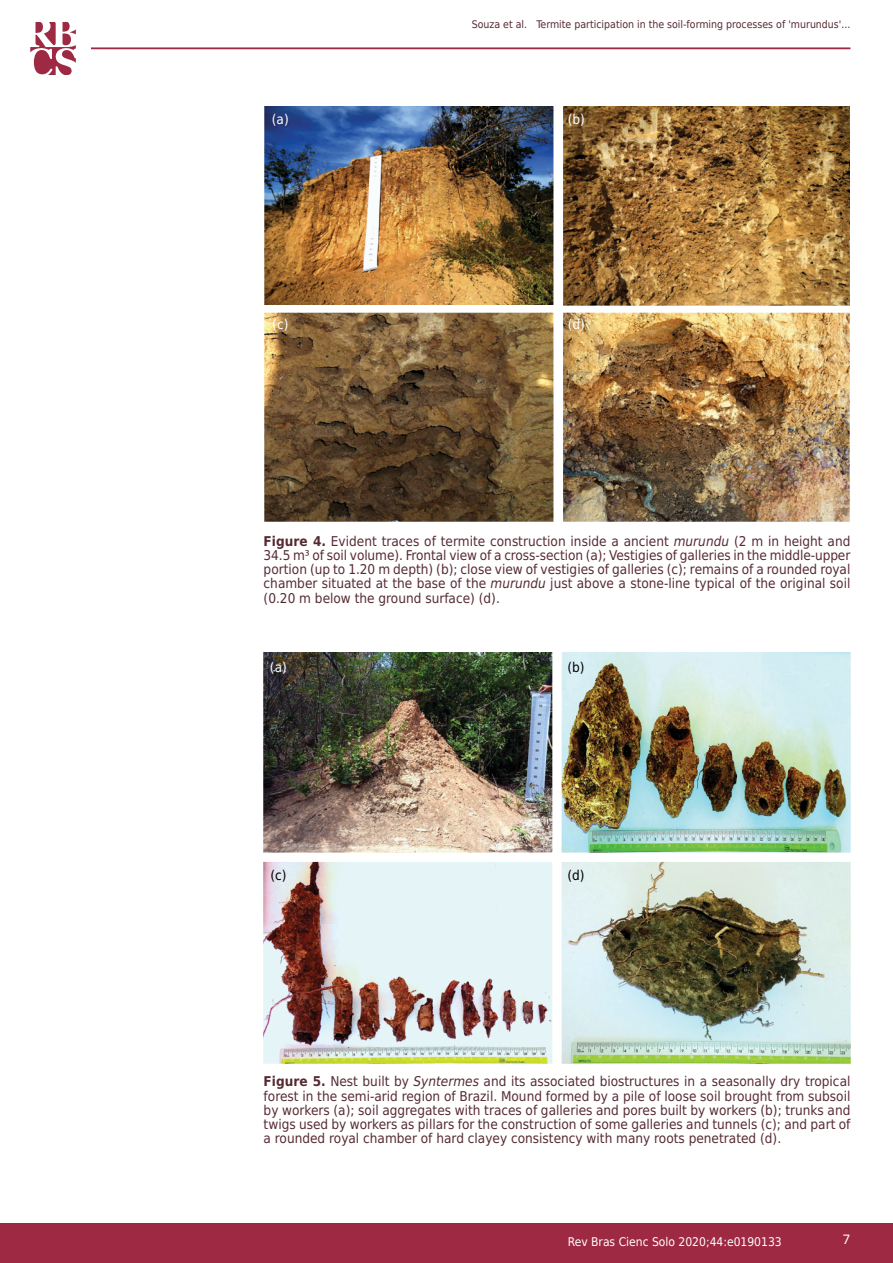
<style>
.page{position:relative;width:893px;height:1263px;background:#fff}
.page>*{position:absolute;margin:0;border:0;box-sizing:border-box;transform-origin:0 0}
.t1{font:13.5px/14.2px "DejaVu Sans Condensed";color:#562a32;text-align:justify}
.t2{font:13.5px "DejaVu Sans Condensed";color:#fff}
.t3{font:13.5px "DejaVu Sans Condensed";color:#000}
.t4{font:13.5px "Akkurat Pro";color:#fff}
.t5{font:12px "DejaVu Sans Condensed";color:#fff}
.t6{font:10.5px "DejaVu Sans Condensed";color:#562a32}
.s1{font-weight:700}
.s2{font-style:italic}
</style>
<div class="page">
<div style="left:0;top:1223px;width:893px;height:40px;background:#9e2943"></div>
<hr style="left:91px;top:47px;width:759px;height:2px;background:#9e2943">
<svg style="left:30px;top:22px;width:46px;height:52px"></svg>
<img style="left:265px;top:106px;width:584px;height:415px">
<img style="left:264px;top:653px;width:586px;height:410px">
<p class="t6" style="left:472px;top:16px;width:380px">Souza et al. Termite participation in the soil-forming processes of 'murundus'...</p>
<p class="t2" style="left:272px;top:108px;width:18px">(a)</p>
<p class="t2" style="left:568px;top:108px;width:19px">(b)</p>
<p class="t2" style="left:272px;top:313px;width:18px">(c)</p>
<p class="t2" style="left:568px;top:313px;width:19px">(d)</p>
<p class="t1" style="left:264px;top:533px;width:588px"><span class="s1">Figure 4.</span> Evident traces of termite construction inside a ancient <span class="s2">murundu</span> (2 m in height and 34.5 m³ of soil volume). Frontal view of a cross-section (a); Vestigies of galleries in the middle-upper portion (up to 1.20 m depth) (b); close view of vestigies of galleries (c); remains of a rounded royal chamber situated at the base of the <span class="s2">murundu</span> just above a stone-line typical of the original soil (0.20 m below the ground surface) (d).</p>
<p class="t2" style="left:270px;top:656px;width:18px">(a)</p>
<p class="t3" style="left:567px;top:656px;width:19px">(b)</p>
<p class="t3" style="left:270px;top:864px;width:18px">(c)</p>
<p class="t3" style="left:567px;top:864px;width:19px">(d)</p>
<p class="t1" style="left:264px;top:1074px;width:588px"><span class="s1">Figure 5.</span> Nest built by <span class="s2">Syntermes</span> and its associated biostructures in a seasonally dry tropical forest in the semi-arid region of Brazil. Mound formed by a pile of loose soil brought from subsoil by workers (a); soil aggregates with traces of galleries and pores built by workers (b); trunks and twigs used by workers as pillars for the construction of some galleries and tunnels (c); and part of a rounded royal chamber of hard clayey consistency with many roots penetrated (d).</p>
<p class="t5" style="left:568px;top:1231px;width:215px">Rev Bras Cienc Solo 2020;44:e0190133</p>
<p class="t4" style="left:843px;top:1231px;width:9px">7</p>
</div>
